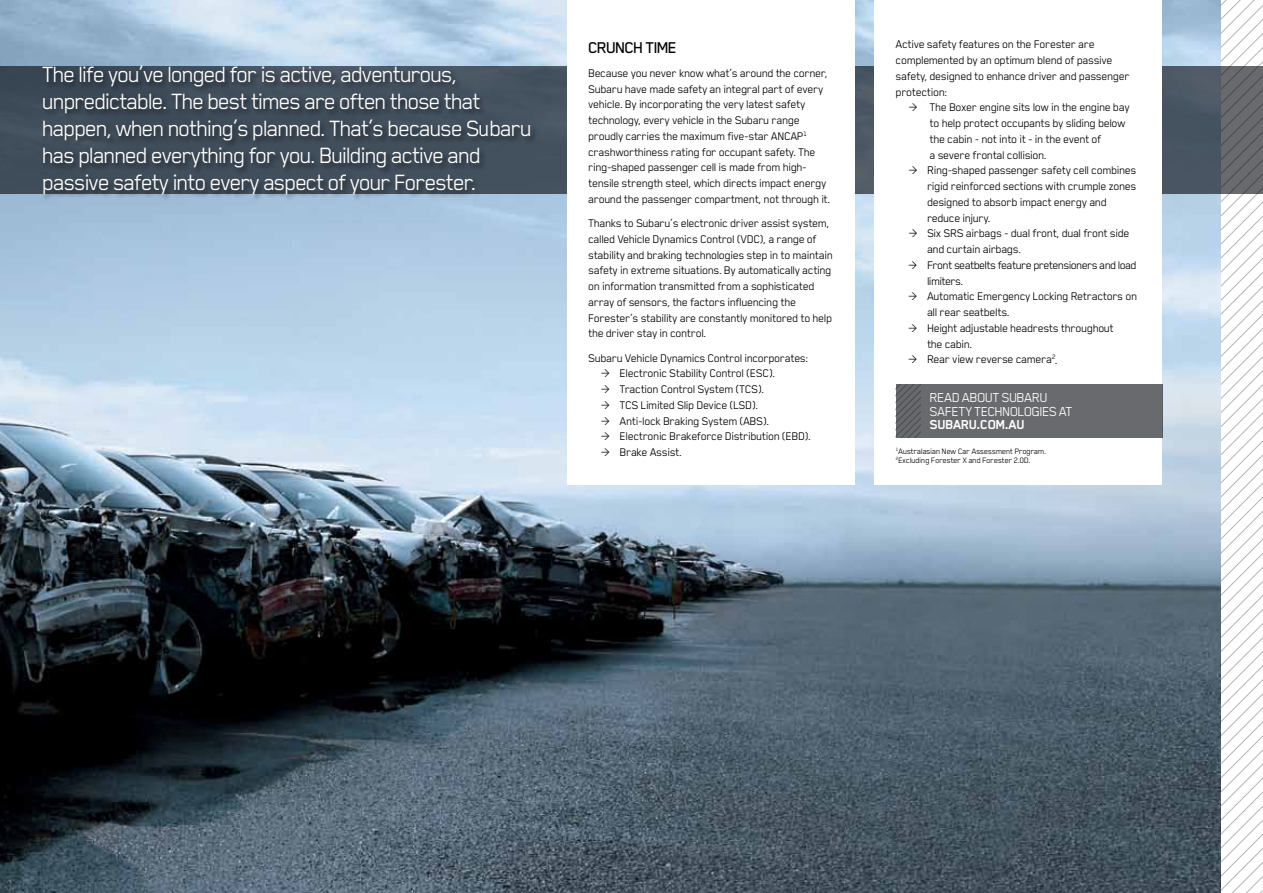
<style>
.page{position:relative;width:1263px;height:893px;background:#fff}
.page>*{position:absolute;margin:0;border:0;box-sizing:border-box;transform-origin:0 0}
.t1{font:25.5px/27px "Subaru";letter-spacing:-.055em;color:#fff}
.t2{font:500 18px "Subaru";letter-spacing:-.055em;color:#000}
.t3{font:15px "Subaru";color:#fff}
.t4{font:700 15px "Subaru";letter-spacing:-.04em;color:#fff}
.t5{font:12.75px/15.8px "Subaru";letter-spacing:-.03em;color:#000}
.t6{font:12.75px "Subaru";letter-spacing:-.05em;color:#000}
.t7{font:9px/9px "Subaru";letter-spacing:-.03em;color:#000}
</style>
<div class="page">
<svg style="left:1220px;top:0;width:43px;height:893px"></svg>
<img style="left:0;top:0;width:1220px;height:893px">
<svg style="left:0;top:66px;width:1263px;height:127px;background:#4d5762"></svg>
<div style="left:41px;top:64px;width:497px;height:138px;background:#000;opacity:.5"></div>
<div style="left:567px;top:0;width:288px;height:485px;background:#fff"></div>
<div style="left:875px;top:0;width:287px;height:485px;background:#fff"></div>
<div style="left:896px;top:384px;width:266px;height:54px;background:#696a6d"></div>
<svg style="left:896px;top:384px;width:24px;height:54px"></svg>
<p class="t1" style="left:43px;top:60px;width:491px">The life you’ve longed for is active, adventurous, unpredictable. The best times are often those that happen, when nothing’s planned. That’s because Subaru has planned everything for you. Building active and passive safety into every aspect of your Forester.</p>
<h2 class="t2" style="left:588px;top:38px;width:66px">CRUNCH TIME</h2>
<p class="t5" style="left:588px;top:65px;width:244px">Because you never know what’s around the corner, Subaru have made safety an integral part of every vehicle. By incorporating the very latest safety technology, every vehicle in the Subaru range proudly carries the maximum five-star ANCAP<sup>1 </sup>crashworthiness rating for occupant safety. The ring-shaped passenger cell is made from high&shy;tensile strength steel, which directs impact energy around the passenger compartment, not through it.</p>
<p class="t5" style="left:588px;top:215px;width:246px">Thanks to Subaru’s electronic driver assist system, called Vehicle Dynamics Control (VDC), a range of stability and braking technologies step in to maintain safety in extreme situations. By automatically acting on information transmitted from a sophisticated array of sensors, the factors influencing the Forester’s stability are constantly monitored to help the driver stay in control.</p>
<p class="t5" style="left:601px;top:349px;width:212px;text-indent:-13px">Subaru Vehicle Dynamics Control incorporates: &gt; Electronic Stability Control (ESC).<br>&gt; Traction Control System (TCS).<br>&gt; TCS Limited Slip Device (LSD).<br>&gt; Anti-lock Braking System (ABS).<br>&gt; Electronic Brakeforce Distribution (EBD). &gt; Brake Assist.</p>
<p class="t5" style="left:896px;top:36px;width:236px">Active safety features on the Forester are complemented by an optimum blend of passive safety, designed to enhance driver and passenger protection:</p>
<p class="t5" style="left:909px;top:99px;width:223px">&gt; The Boxer engine sits low in the engine bay</p>
<p class="t5" style="left:930px;top:115px;width:198px">to help protect occupants by sliding below</p>
<p class="t5" style="left:930px;top:131px;width:173px">the cabin - not into it - in the event of</p>
<p class="t5" style="left:930px;top:147px;width:119px">a severe frontal collision.</p>
<p class="t5" style="left:909px;top:162px;width:230px">&gt; Ring-shaped passenger safety cell combines</p>
<p class="t5" style="left:927px;top:178px;width:211px">rigid reinforced sections with crumple zones</p>
<p class="t5" style="left:927px;top:194px;width:181px">designed to absorb impact energy and</p>
<p class="t5" style="left:927px;top:210px;width:65px">reduce injury.</p>
<p class="t5" style="left:909px;top:225px;width:223px">&gt; Six SRS airbags - dual front, dual front side</p>
<p class="t5" style="left:927px;top:241px;width:96px">and curtain airbags.</p>
<p class="t6" style="left:909px;top:258px;width:230px">&gt; Front seatbelts feature pretensioners and load</p>
<p class="t6" style="left:927px;top:274px;width:38px">limiters.</p>
<p class="t5" style="left:909px;top:288px;width:230px">&gt; Automatic Emergency Locking Retractors on</p>
<p class="t5" style="left:927px;top:304px;width:84px">all rear seatbelts.</p>
<p class="t5" style="left:909px;top:320px;width:207px">&gt; Height adjustable headrests throughout</p>
<p class="t5" style="left:927px;top:335px;width:47px">the cabin.</p>
<p class="t5" style="left:909px;top:351px;width:151px">&gt; Rear view reverse camera<sup>2</sup>.</p>
<p class="t3" style="left:930px;top:389px;width:9px">read</p>
<p class="t3" style="left:962px;top:389px;width:9px">about</p>
<p class="t3" style="left:1002px;top:389px;width:9px">subaru</p>
<p class="t3" style="left:930px;top:403px;width:8px">safety</p>
<p class="t3" style="left:974px;top:403px;width:8px">technologies</p>
<p class="t3" style="left:1059px;top:403px;width:8px">at</p>
<p class="t4" style="left:930px;top:416px;width:97px">SUBARU.COM.AU</p>
<p class="t7" style="left:896px;top:446px;width:152px"><sup>1</sup>Australasian New Car Assessment Program.<br><sup>2</sup>Excluding Forester X and Forester 2.0D.</p>
</div>
